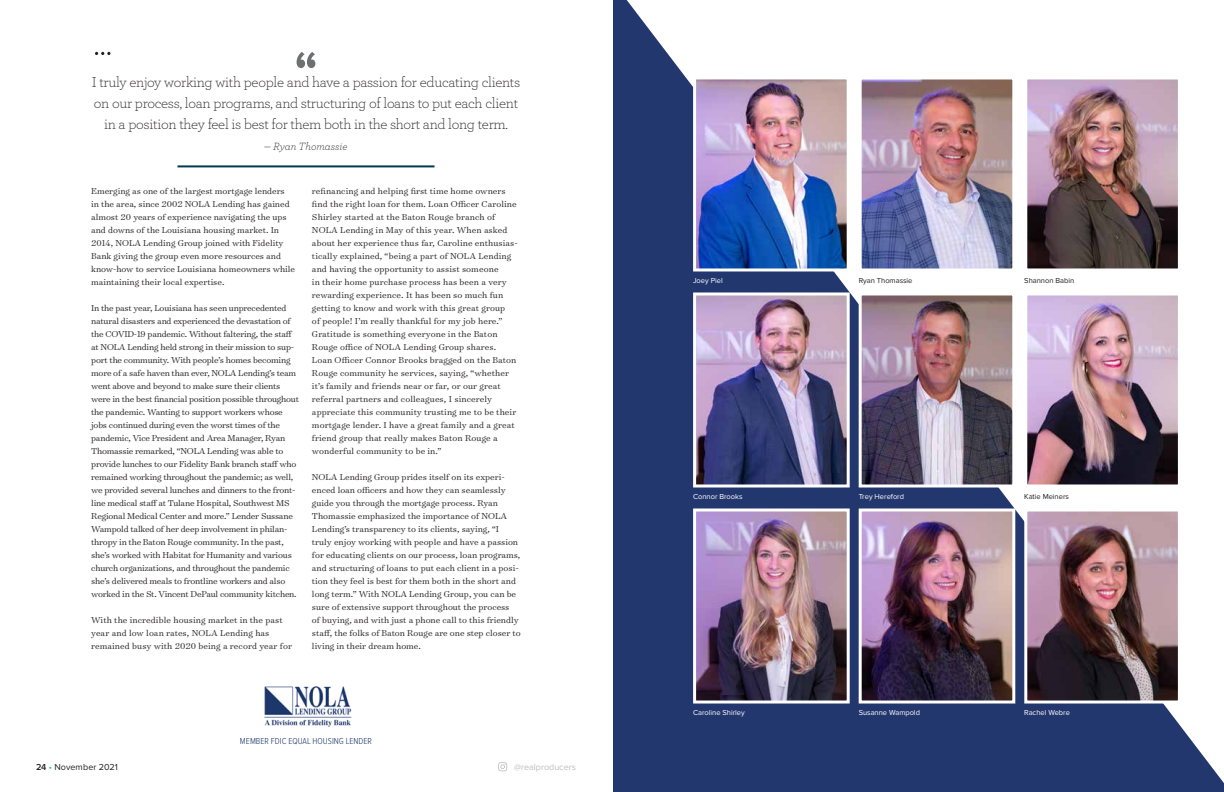
<style>
.page{position:relative;width:1224px;height:792px;background:#fff}
.page>*{position:absolute;margin:0;border:0;box-sizing:border-box;transform-origin:0 0}
.t1{font:300 15px/21px "Archer Pro";letter-spacing:-.02em;color:#231f20;text-align:center}
.t2{font:italic 300 11px "Archer Pro";color:#231f20}
.t3{font:300 9.8px/13px "Surveyor Text";color:#231f20}
.t4{font:300 9.8px/13px "Surveyor Text";letter-spacing:-.02em;color:#231f20}
.t5{font:300 9px "Proxima Nova Cond";color:#1e3869}
.t6{font:9px "Proxima Nova";letter-spacing:.01em;color:#231f20}
.t7{font:9px "Proxima Nova";color:#bcbec0}
.t8{font:7.5px "Proxima Nova";color:#fff}
.t9{font:7.5px "Proxima Nova";color:#231f20}
.s1{font-weight:600}
.s2{color:#19a8e0}
</style>
<div class="page">
<svg style="left:498px;top:762px;width:9px;height:9px"></svg>
<svg style="left:613px;top:0;width:611px;height:792px;fill:#23376f"></svg>
<img style="left:697px;top:80px;width:149px;height:187px">
<div style="left:693px;top:76px;width:157px;height:195px;border:3px solid #fff"></div>
<img style="left:863px;top:80px;width:148px;height:187px">
<div style="left:859px;top:76px;width:156px;height:195px;border:3px solid #fff"></div>
<img style="left:1028px;top:80px;width:149px;height:187px">
<div style="left:1024px;top:76px;width:157px;height:195px;border:3px solid #fff"></div>
<img style="left:697px;top:296px;width:149px;height:188px">
<div style="left:693px;top:292px;width:157px;height:196px;border:3px solid #fff"></div>
<img style="left:863px;top:296px;width:148px;height:188px">
<div style="left:859px;top:292px;width:156px;height:196px;border:3px solid #fff"></div>
<img style="left:1028px;top:296px;width:149px;height:188px">
<div style="left:1024px;top:292px;width:157px;height:196px;border:3px solid #fff"></div>
<img style="left:697px;top:513px;width:149px;height:187px">
<div style="left:693px;top:509px;width:157px;height:195px;border:3px solid #fff"></div>
<img style="left:863px;top:513px;width:148px;height:187px">
<div style="left:859px;top:509px;width:156px;height:195px;border:3px solid #fff"></div>
<img style="left:1028px;top:513px;width:149px;height:187px">
<div style="left:1024px;top:509px;width:157px;height:195px;border:3px solid #fff"></div>
<hr style="left:178px;top:165px;width:256px;height:2px;background:#00394f">
<svg style="left:95px;top:52px;width:15px;height:3px"></svg>
<svg style="left:297px;top:52px;width:18px;height:16px"></svg>
<img style="left:264px;top:686px;width:88px;height:41px">
<h1 class="t1" style="left:92px;top:71px;width:430px">I truly enjoy working with people and have a passion for educating clients on our process, loan programs, and structuring of loans to put each client in a position they feel is best for them both in the short and long term.</h1>
<p class="t2" style="left:264px;top:139px;width:85px">— Ryan Thomassie</p>
<p class="t3" style="left:91px;top:184px;width:205px">Emerging as one of the largest mortgage lenders<br>in the area, since 2002 NOLA Lending has gained almost 20 years of experience navigating the ups and downs of the Louisiana housing market. In 2014, NOLA Lending Group joined with Fidelity Bank giving the group even more resources and know-how to service Louisiana homeowners while maintaining their local expertise.</p>
<p class="t4" style="left:91px;top:301px;width:209px">In the past year, Louisiana has seen unprecedented natural disasters and experienced the devastation of the COVID-19 pandemic. Without faltering, the staff at NOLA Lending held strong in their mission to sup&shy;port the community. With people’s homes becoming more of a safe haven than ever, NOLA Lending’s team went above and beyond to make sure their clients were in the best financial position possible throughout the pandemic. Wanting to support workers whose jobs continued during even the worst times of the pandemic, Vice President and Area Manager, Ryan Thomassie remarked, “NOLA Lending was able to provide lunches to our Fidelity Bank branch staff who remained working throughout the pandemic; as well, we provided several lunches and dinners to the front&shy;line medical staff at Tulane Hospital, Southwest MS Regional Medical Center and more.” Lender Sussane Wampold talked of her deep involvement in philan&shy;thropy in the Baton Rouge community. In the past, she’s worked with Habitat for Humanity and various church organizations, and throughout the pandemic she’s delivered meals to frontline workers and also worked in the St. Vincent DePaul community kitchen.</p>
<p class="t3" style="left:91px;top:613px;width:202px">With the incredible housing market in the past year and low loan rates, NOLA Lending has remained busy with 2020 being a record year for</p>
<p class="t3" style="left:312px;top:184px;width:207px">refinancing and helping first time home owners find the right loan for them. Loan Officer Caroline Shirley started at the Baton Rouge branch of NOLA Lending in May of this year. When asked about her experience thus far, Caroline enthusias&shy;tically explained, “being a part of NOLA Lending and having the opportunity to assist someone<br>in their home purchase process has been a very rewarding experience. It has been so much fun getting to know and work with this great group<br>of people! I’m really thankful for my job here.” Gratitude is something everyone in the Baton Rouge office of NOLA Lending Group shares.<br>Loan Officer Connor Brooks bragged on the Baton Rouge community he services, saying, “whether it’s family and friends near or far, or our great referral partners and colleagues, I sincerely appreciate this community trusting me to be their mortgage lender. I have a great family and a great friend group that really makes Baton Rouge a wonderful community to be in.”</p>
<p class="t3" style="left:312px;top:470px;width:210px">NOLA Lending Group prides itself on its experi&shy;enced loan officers and how they can seamlessly guide you through the mortgage process. Ryan Thomassie emphasized the importance of NOLA Lending’s transparency to its clients, saying, “I truly enjoy working with people and have a passion for educating clients on our process, loan programs, and structuring of loans to put each client in a posi&shy;tion they feel is best for them both in the short and long term.” With NOLA Lending Group, you can be sure of extensive support throughout the process<br>of buying, and with just a phone call to this friendly staff, the folks of Baton Rouge are one step closer to living in their dream home.</p>
<p class="t5" style="left:240px;top:737px;width:134px">MEMBER FDIC EQUAL HOUSING LENDER</p>
<p class="t6" style="left:36px;top:762px;width:83px"><span class="s1">24</span> <span class="s2">•</span> November 2021</p>
<p class="t7" style="left:514px;top:762px;width:63px">@realproducers</p>
<p class="t8" style="left:693px;top:276px;width:31px">Joey Piel</p>
<p class="t9" style="left:859px;top:276px;width:55px">Ryan Thomassie</p>
<p class="t9" style="left:1024px;top:276px;width:51px">Shannon Babin</p>
<p class="t8" style="left:693px;top:492px;width:51px">Connor Brooks</p>
<p class="t8" style="left:859px;top:492px;width:47px">Trey Hereford</p>
<p class="t9" style="left:1024px;top:492px;width:46px">Katie Meiners</p>
<p class="t8" style="left:693px;top:708px;width:53px">Caroline Shirley</p>
<p class="t8" style="left:859px;top:708px;width:63px">Susanne Wampold</p>
<p class="t8" style="left:1024px;top:708px;width:47px">Rachel Webre</p>
</div>
